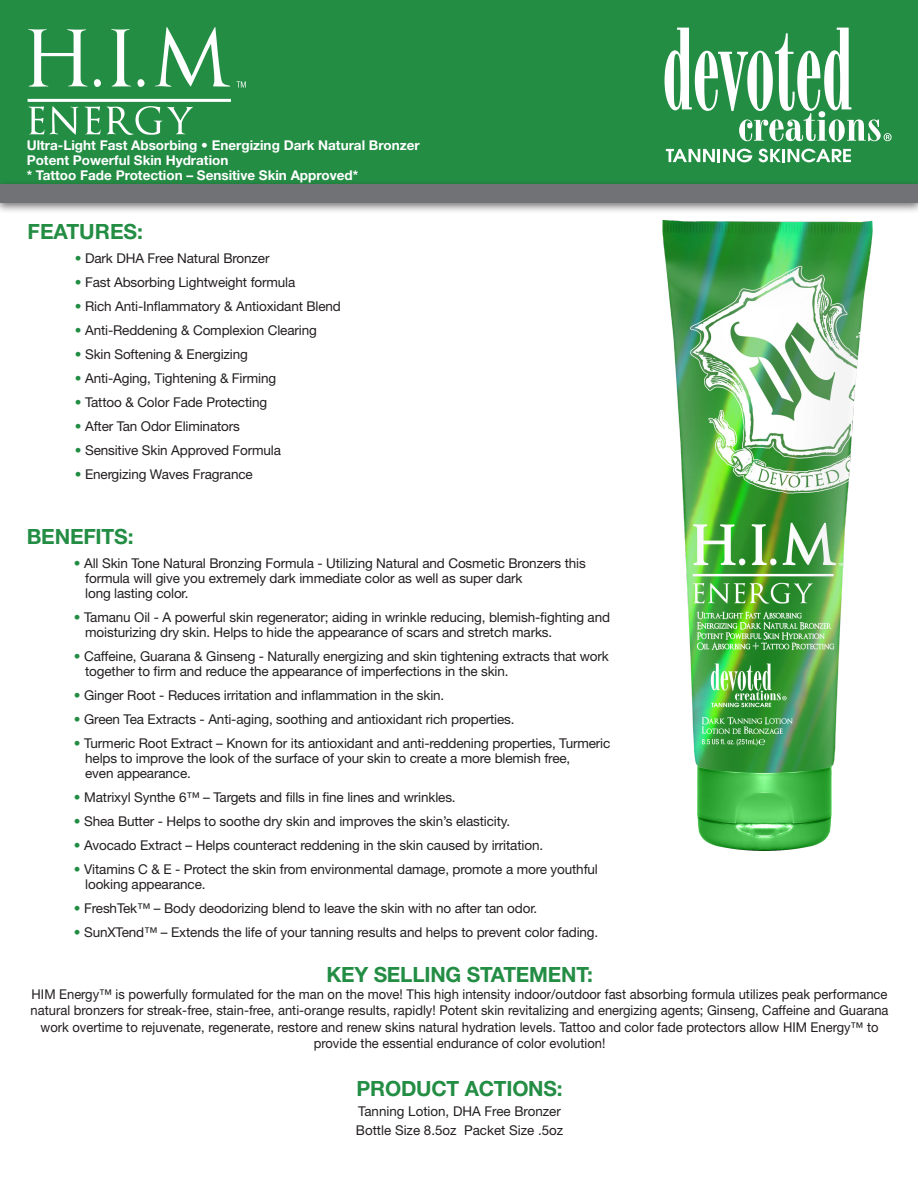
<style>
.page{position:relative;width:918px;height:1188px;background:#fff}
.page>*{position:absolute;margin:0;border:0;box-sizing:border-box;transform-origin:0 0}
.t1{font:700 21px "Helvetica Neue LT Std";letter-spacing:-.01em;color:#238d44}
.t2{font:13.5px/15px "Helvetica Neue LT Std";letter-spacing:-.01em;color:#231f20}
.t3{font:13.5px/16.5px "Helvetica Neue LT Std";letter-spacing:-.01em;color:#231f20;text-align:center;scale:.96 1}
.t4{font:700 13.5px/15px "Helvetica Neue LT Std";color:#fff}
.s1{color:#238d44}
</style>
<div class="page">
<div style="left:0;top:0;width:918px;height:184px;background:#238d44"></div>
<div style="left:0;top:179px;width:918px;height:35px;background:#231f20;opacity:.62"></div>
<div style="left:0;top:184px;width:918px;height:18px;background:#717275"></div>
<svg style="left:665px;top:28px;width:227px;height:113px"></svg>
<svg style="left:666px;top:149px;width:86px;height:13px"></svg>
<svg style="left:758px;top:149px;width:93px;height:13px"></svg>
<img style="left:662px;top:221px;width:211px;height:629px">
<svg style="left:28px;top:29px;width:59px;height:58px"></svg>
<svg style="left:94px;top:79px;width:7px;height:8px"></svg>
<svg style="left:111px;top:29px;width:20px;height:58px"></svg>
<svg style="left:138px;top:79px;width:7px;height:8px"></svg>
<svg style="left:155px;top:27px;width:75px;height:60px"></svg>
<hr style="left:28px;top:99px;width:203px;height:3px;background:#fff">
<svg style="left:237px;top:81px;width:9px;height:7px"></svg>
<svg style="left:28px;top:106px;width:165px;height:29px"></svg>
<p class="t4" style="left:27px;top:137px;width:394px">Ultra-Light Fast Absorbing • Energizing Dark Natural Bronzer<br>Potent Powerful Skin Hydration<br>* Tattoo Fade Protection – Sensitive Skin Approved*</p>
<p class="t1" style="left:28px;top:219px;width:117px">FEATURES:</p>
<p class="t2" style="left:75px;top:251px;width:196px"><span class="s1">•</span> Dark DHA Free Natural Bronzer</p>
<p class="t2" style="left:75px;top:275px;width:222px"><span class="s1">•</span> Fast Absorbing Lightweight formula</p>
<p class="t2" style="left:75px;top:299px;width:268px"><span class="s1">•</span> Rich Anti-Inflammatory &amp; Antioxidant Blend</p>
<p class="t2" style="left:75px;top:323px;width:244px"><span class="s1">•</span> Anti-Reddening &amp; Complexion Clearing</p>
<p class="t2" style="left:75px;top:347px;width:175px"><span class="s1">•</span> Skin Softening &amp; Energizing</p>
<p class="t2" style="left:75px;top:371px;width:203px"><span class="s1">•</span> Anti-Aging, Tightening &amp; Firming</p>
<p class="t2" style="left:75px;top:395px;width:194px"><span class="s1">•</span> Tattoo &amp; Color Fade Protecting</p>
<p class="t2" style="left:75px;top:419px;width:167px"><span class="s1">•</span> After Tan Odor Eliminators</p>
<p class="t2" style="left:75px;top:443px;width:208px"><span class="s1">•</span> Sensitive Skin Approved Formula</p>
<p class="t2" style="left:75px;top:467px;width:179px"><span class="s1">•</span> Energizing Waves Fragrance</p>
<p class="t1" style="left:27px;top:523px;width:108px">BENEFITS:</p>
<p class="t2" style="left:85px;top:555px;width:502px;text-indent:-11px"><span class="s1">•</span> All Skin Tone Natural Bronzing Formula - Utilizing Natural and Cosmetic Bronzers this formula will give you extremely dark immediate color as well as super dark<br>long lasting color.</p>
<p class="t2" style="left:85px;top:609px;width:526px;text-indent:-11px"><span class="s1">•</span> Tamanu Oil - A powerful skin regenerator; aiding in wrinkle reducing, blemish-fighting and moisturizing dry skin. Helps to hide the appearance of scars and stretch marks.</p>
<p class="t2" style="left:85px;top:648px;width:525px;text-indent:-11px"><span class="s1">•</span> Caffeine, Guarana &amp; Ginseng - Naturally energizing and skin tightening extracts that work together to firm and reduce the appearance of imperfections in the skin.</p>
<p class="t2" style="left:74px;top:687px;width:372px"><span class="s1">•</span> Ginger Root - Reduces irritation and inflammation in the skin.</p>
<p class="t2" style="left:74px;top:711px;width:442px"><span class="s1">•</span> Green Tea Extracts - Anti-aging, soothing and antioxidant rich properties.</p>
<p class="t2" style="left:85px;top:735px;width:527px;text-indent:-11px"><span class="s1">•</span> Turmeric Root Extract – Known for its antioxidant and anti-reddening properties, Turmeric helps to improve the look of the surface of your skin to create a more blemish free,<br>even appearance.</p>
<p class="t2" style="left:74px;top:789px;width:383px"><span class="s1">•</span> Matrixyl Synthe 6™ – Targets and fills in fine lines and wrinkles.</p>
<p class="t2" style="left:74px;top:813px;width:438px"><span class="s1">•</span> Shea Butter - Helps to soothe dry skin and improves the skin’s elasticity.</p>
<p class="t2" style="left:74px;top:837px;width:471px"><span class="s1">•</span> Avocado Extract – Helps counteract reddening in the skin caused by irritation.</p>
<p class="t2" style="left:85px;top:861px;width:514px;text-indent:-11px"><span class="s1">•</span> Vitamins C &amp; E - Protect the skin from environmental damage, promote a more youthful looking appearance.</p>
<p class="t2" style="left:74px;top:900px;width:465px"><span class="s1">•</span> FreshTek™ – Body deodorizing blend to leave the skin with no after tan odor.</p>
<p class="t2" style="left:74px;top:924px;width:526px"><span class="s1">•</span> SunXTend™ – Extends the life of your tanning results and helps to prevent color fading.</p>
<p class="t1" style="left:326px;top:962px;width:268px">KEY SELLING STATEMENT:</p>
<p class="t3" style="left:31px;top:986px;width:895px">HIM Energy™ is powerfully formulated for the man on the move! This high intensity indoor/outdoor fast absorbing formula utilizes peak performance natural bronzers for streak-free, stain-free, anti-orange results, rapidly! Potent skin revitalizing and energizing agents; Ginseng, Caffeine and Guarana work overtime to rejuvenate, regenerate, restore and renew skins natural hydration levels. Tattoo and color fade protectors allow HIM Energy™ to provide the essential endurance of color evolution!</p>
<p class="t1" style="left:357px;top:1076px;width:207px">PRODUCT ACTIONS:</p>
<p class="t2" style="left:356px;top:1101px;width:209px;line-height:19.5px">Tanning Lotion, DHA Free Bronzer<br>Bottle Size 8.5oz Packet Size .5oz</p>
</div>
